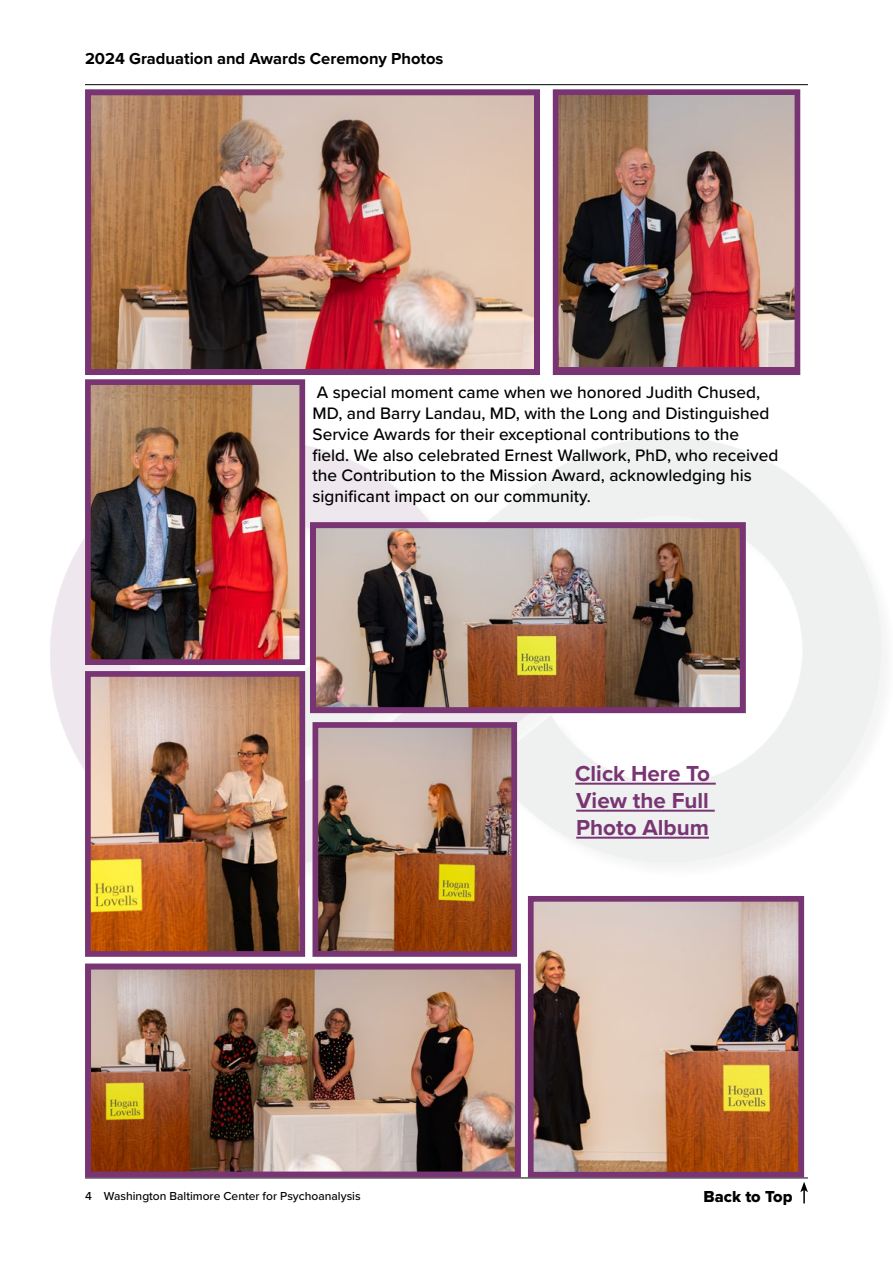
<style>
.page{position:relative;width:893px;height:1263px;background:#fff}
.page>*{position:absolute;margin:0;border:0;box-sizing:border-box;transform-origin:0 0}
.t1{font:700 22.5px/27px "Proxima Nova";color:#793573;text-align:justify}
.t2{font:500 17.25px/20.7px "Proxima Nova";color:#000}
.t3{font:700 16.5px "Proxima Nova";color:#000}
.t4{font:16.5px "Proxima Nova Extrabld";color:#000}
.t5{font:500 12px "Proxima Nova";color:#000}
</style>
<div class="page">
<hr style="left:85px;top:84px;width:723px;height:1px;background:#000">
<img style="left:50px;top:247px;width:786px;height:810px">
<svg style="left:800px;top:1182px;width:8px;height:21px"></svg>
<hr style="left:85px;top:1177px;width:723px;height:1px;background:#000">
<img style="left:92px;top:96px;width:441px;height:272px">
<div style="left:85px;top:89px;width:455px;height:286px;border:6px solid #793573"></div>
<img style="left:560px;top:96px;width:233px;height:271px">
<div style="left:553px;top:89px;width:247px;height:286px;border:6px solid #793573"></div>
<img style="left:92px;top:386px;width:206px;height:272px">
<div style="left:85px;top:379px;width:220px;height:286px;border:6px solid #793573"></div>
<img style="left:92px;top:678px;width:206px;height:272px">
<div style="left:85px;top:671px;width:220px;height:286px;border:6px solid #793573"></div>
<img style="left:317px;top:529px;width:422px;height:177px">
<div style="left:310px;top:522px;width:436px;height:191px;border:6px solid #793573"></div>
<img style="left:92px;top:970px;width:422px;height:200px">
<div style="left:85px;top:963px;width:436px;height:214px;border:6px solid #793573"></div>
<img style="left:535px;top:903px;width:262px;height:267px">
<div style="left:528px;top:896px;width:276px;height:281px;border:6px solid #793573"></div>
<img style="left:319px;top:729px;width:191px;height:221px">
<div style="left:312px;top:722px;width:205px;height:235px;border:6px solid #793573"></div>
<hr style="left:575px;top:783px;width:141px;height:2px;background:#793573">
<hr style="left:576px;top:810px;width:139px;height:2px;background:#793573">
<hr style="left:576px;top:837px;width:133px;height:2px;background:#793573">
<p class="t3" style="left:85px;top:47px;width:360px">2024 Graduation and Awards Ceremony Photos</p>
<p class="t2" style="left:312px;top:382px;width:467px">A special moment came when we honored Judith Chused, MD, and Barry Landau, MD, with the Long and Distinguished Service Awards for their exceptional contributions to the field. We also celebrated Ernest Wallwork, PhD, who received the Contribution to the Mission Award, acknowledging his significant impact on our community.</p>
<h1 class="t1" style="left:575px;top:759px;width:136px">Click Here To View the Full Photo Album</h1>
<p class="t5" style="left:85px;top:1187px;width:277px">4 Washington Baltimore Center for Psychoanalysis</p>
<p class="t4" style="left:703px;top:1184px;width:90px">Back to Top</p>
</div>
